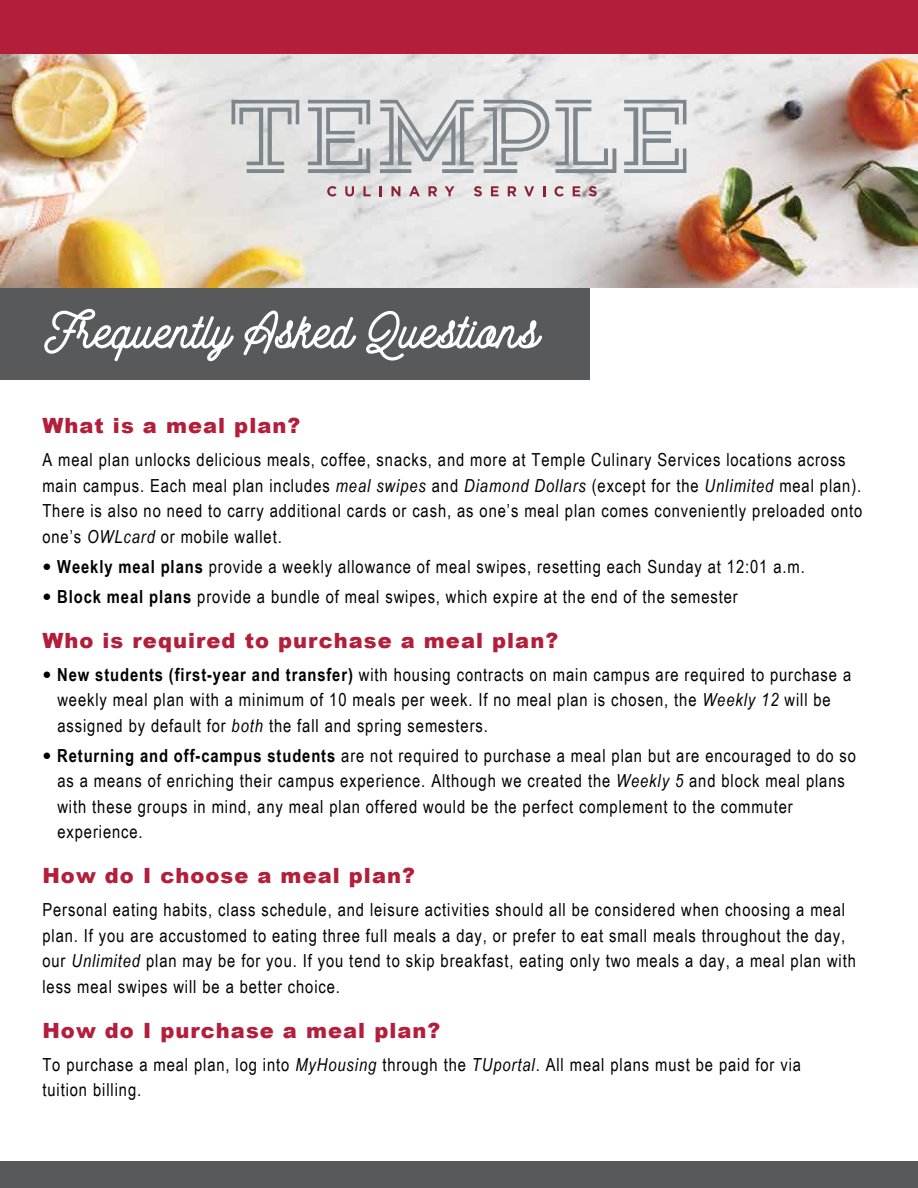
<style>
.page{position:relative;width:918px;height:1188px;background:#fff}
.page>*{position:absolute;margin:0;border:0;box-sizing:border-box;transform-origin:0 0}
.t1{font:300 60px "Hustle Script";color:#fff}
.t2{font:900 21px "Arial";letter-spacing:.05em;color:#b31e3b}
.t3{font:18px/25.5px "Arial Narrow";letter-spacing:.05em;color:#000}
.s1{font-style:italic}
.s2{font-size:15px}
.s3{font-weight:700}
</style>
<div class="page">
<img style="left:0;top:54px;width:918px;height:234px">
<div style="left:0;top:288px;width:589px;height:91px;background:#58595b"></div>
<svg style="left:44px;top:309px;width:190px;height:53px"></svg>
<svg style="left:243px;top:310px;width:114px;height:46px"></svg>
<svg style="left:366px;top:310px;width:175px;height:51px"></svg>
<div style="left:0;top:0;width:918px;height:54px;background:#b31e3b"></div>
<div style="left:0;top:1161px;width:918px;height:27px;background:#58595b"></div>
<svg style="left:327px;top:186px;width:9px;height:11px"></svg>
<svg style="left:345px;top:186px;width:9px;height:10px"></svg>
<svg style="left:363px;top:186px;width:8px;height:10px"></svg>
<svg style="left:380px;top:186px;width:2px;height:10px"></svg>
<svg style="left:391px;top:186px;width:9px;height:10px"></svg>
<svg style="left:409px;top:186px;width:11px;height:10px"></svg>
<svg style="left:428px;top:186px;width:9px;height:10px"></svg>
<svg style="left:445px;top:186px;width:10px;height:10px"></svg>
<svg style="left:474px;top:186px;width:8px;height:10px"></svg>
<svg style="left:491px;top:186px;width:8px;height:10px"></svg>
<svg style="left:508px;top:186px;width:8px;height:10px"></svg>
<svg style="left:524px;top:186px;width:10px;height:10px"></svg>
<svg style="left:543px;top:186px;width:2px;height:10px"></svg>
<svg style="left:554px;top:186px;width:10px;height:11px"></svg>
<svg style="left:573px;top:186px;width:7px;height:10px"></svg>
<svg style="left:589px;top:186px;width:8px;height:10px"></svg>
<svg style="left:232px;top:100px;width:67px;height:73px;background:#c6c9c8"></svg>
<svg style="left:308px;top:100px;width:62px;height:73px;background:#babec0"></svg>
<svg style="left:380px;top:100px;width:94px;height:73px;background:#c1c3c5"></svg>
<svg style="left:484px;top:100px;width:65px;height:73px;background:#c3c6c8"></svg>
<svg style="left:556px;top:100px;width:60px;height:73px;background:#ccced0"></svg>
<svg style="left:624px;top:100px;width:62px;height:73px;background:#c2c5c7"></svg>
<h1 class="t1" style="left:45px;top:299px;width:496px">Frequently Asked Questions</h1>
<p class="t2" style="left:42px;top:411px;width:259px">What is a meal plan?</p>
<p class="t3" style="left:42px;top:447px;width:822px">A meal plan unlocks delicious meals, coffee, snacks, and more at Temple Culinary Services locations across main campus. Each meal plan includes <span class="s1">meal swipes</span> and <span class="s1">Diamond Dollars</span> (except for the <span class="s1">Unlimited</span> meal plan).<br>There is also no need to carry additional cards or cash, as one’s meal plan comes conveniently preloaded onto one’s <span class="s1">OWLcard</span> or mobile wallet.</p>
<p class="t3" style="left:42px;top:553px;width:764px"><span class="s2">●</span> <span class="s3">Weekly meal plans</span> provide a weekly allowance of meal swipes, resetting each Sunday at 12:01 a.m.</p>
<p class="t3" style="left:42px;top:583px;width:697px"><span class="s2">●</span> <span class="s3">Block meal plans</span> provide a bundle of meal swipes, which expire at the end of the semester</p>
<p class="t2" style="left:42px;top:625px;width:517px">Who is required to purchase a meal plan?</p>
<p class="t3" style="left:57px;top:661px;width:795px;text-indent:-15px"><span class="s2">●</span> <span class="s3">New students (first-year and transfer)</span> with housing contracts on main campus are required to purchase a weekly meal plan with a minimum of 10 meals per week. If no meal plan is chosen, the <span class="s1">Weekly 12</span> will be assigned by default for <span class="s1">both</span> the fall and spring semesters.</p>
<p class="t3" style="left:57px;top:742px;width:800px;text-indent:-15px"><span class="s2">●</span> <span class="s3">Returning and off-campus students</span> are not required to purchase a meal plan but are encouraged to do so as a means of enriching their campus experience. Although we created the <span class="s1">Weekly 5</span> and block meal plans with these groups in mind, any meal plan offered would be the perfect complement to the commuter experience.</p>
<p class="t2" style="left:42px;top:861px;width:374px">How do I choose a meal plan?</p>
<p class="t3" style="left:42px;top:897px;width:815px">Personal eating habits, class schedule, and leisure activities should all be considered when choosing a meal plan. If you are accustomed to eating three full meals a day, or prefer to eat small meals throughout the day, our <span class="s1">Unlimited</span> plan may be for you. If you tend to skip breakfast, eating only two meals a day, a meal plan with less meal swipes will be a better choice.</p>
<p class="t2" style="left:42px;top:1015px;width:399px">How do I purchase a meal plan?</p>
<p class="t3" style="left:42px;top:1051px;width:760px">To purchase a meal plan, log into <span class="s1">MyHousing</span> through the <span class="s1">TUportal</span>. All meal plans must be paid for via tuition billing.</p>
</div>
